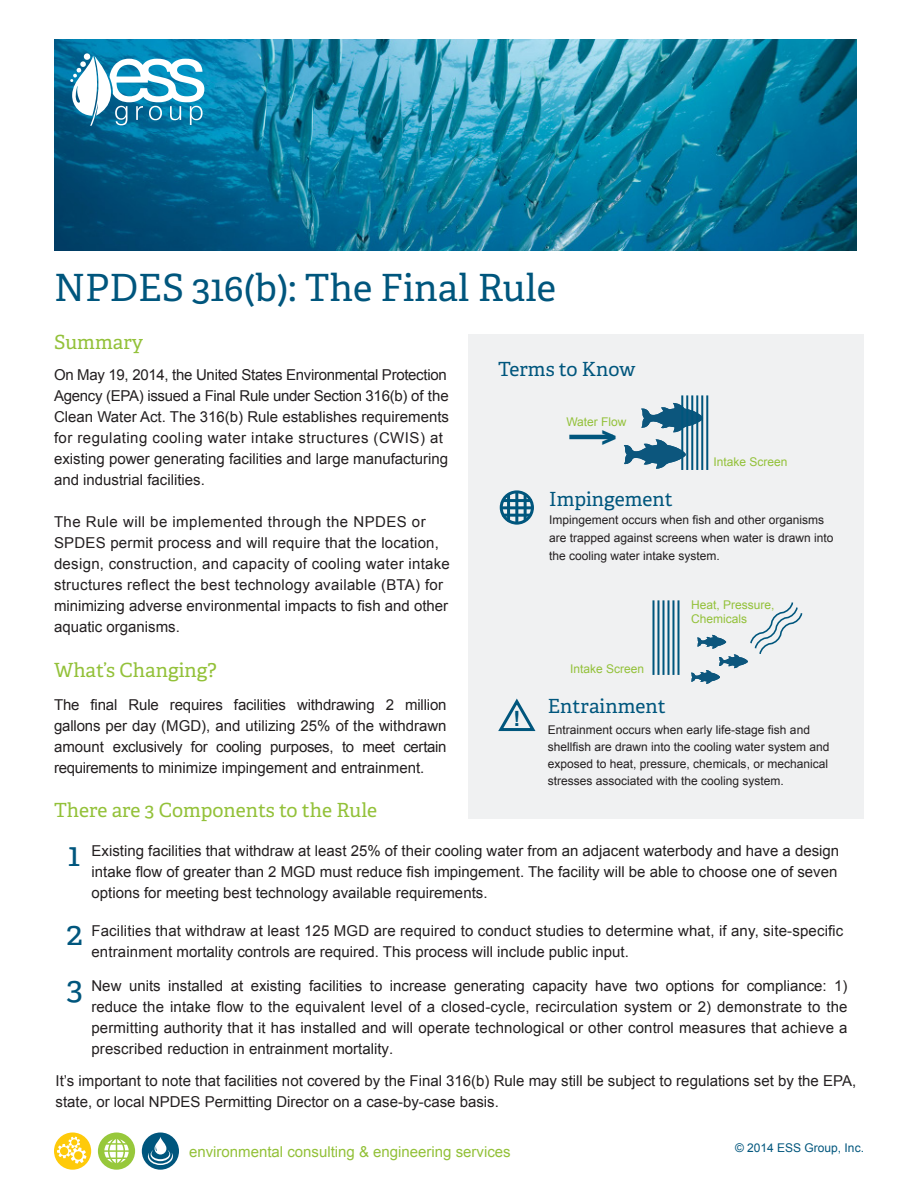
<style>
.page{position:relative;width:918px;height:1188px;background:#fff}
.page>*{position:absolute;margin:0;border:0;box-sizing:border-box;transform-origin:0 0}
.Heading1{font:37.5px "Adelle";color:#00567d}
.t1{font:33px "Adelle";color:#00567d}
.t2{font:700 27px "Arial";color:#00567d}
.t3{font:700 21px "Arial";color:#00567d}
.Heading_2{font:19.5px "Adelle";color:#93c139}
.Heading_2-2{font:19.5px "Adelle";color:#00567d}
.Heading1-2{font:19.5px "Adelle";color:#00567d}
.t4{font:15px/21px "Arial";color:#231f20}
.t5{font:15px/21px "Arial";letter-spacing:.02em;color:#231f20}
.t6{font:15px "Arial";color:#93c139}
.t7{font:12px/17.2px "Arial";color:#231f20}
.t8{font:12px/13.5px "Arial";color:#93c139}
.t9{font:12px "Arial";color:#00567d}
</style>
<div class="page">
<img style="left:54px;top:39px;width:803px;height:211px">
<svg style="left:98px;top:1133px;width:37px;height:37px"></svg>
<svg style="left:142px;top:1133px;width:37px;height:37px"></svg>
<svg style="left:54px;top:1133px;width:37px;height:37px"></svg>
<svg style="left:70px;top:53px;width:134px;height:73px"></svg>
<div style="left:468px;top:334px;width:396px;height:484px;background:#f0f1f2"></div>
<div style="left:500px;top:490px;width:34px;height:35px;border:3px solid #00567d;border-radius:50%"></div>
<hr style="left:524px;top:494px;width:3px;height:27px;background:#00567d">
<hr style="left:515px;top:492px;width:3px;height:32px;background:#00567d">
<hr style="left:507px;top:494px;width:3px;height:28px;background:#00567d">
<hr style="left:502px;top:499px;width:30px;height:3px;background:#00567d">
<hr style="left:500px;top:506px;width:33px;height:3px;background:#00567d">
<hr style="left:502px;top:514px;width:29px;height:3px;background:#00567d">
<svg style="left:498px;top:698px;width:38px;height:34px"></svg>
<svg style="left:641px;top:403px;width:60px;height:29px"></svg>
<svg style="left:624px;top:439px;width:62px;height:30px"></svg>
<hr style="left:569px;top:435px;width:44px;height:4px;background:#00567d">
<svg style="left:691px;top:602px;width:112px;height:82px"></svg>
<hr style="left:691px;top:395px;width:2px;height:75px;background:#00567d">
<hr style="left:686px;top:395px;width:2px;height:75px;background:#00567d">
<hr style="left:681px;top:395px;width:2px;height:75px;background:#00567d">
<hr style="left:706px;top:395px;width:2px;height:75px;background:#00567d">
<hr style="left:701px;top:395px;width:2px;height:75px;background:#00567d">
<hr style="left:696px;top:395px;width:2px;height:75px;background:#00567d">
<hr style="left:662px;top:600px;width:2px;height:75px;background:#00567d">
<hr style="left:657px;top:600px;width:2px;height:75px;background:#00567d">
<hr style="left:652px;top:600px;width:2px;height:75px;background:#00567d">
<hr style="left:677px;top:600px;width:2px;height:75px;background:#00567d">
<hr style="left:672px;top:600px;width:2px;height:75px;background:#00567d">
<hr style="left:667px;top:600px;width:2px;height:75px;background:#00567d">
<p class="Heading1" style="left:54px;top:260px;width:503px">NPDES 316(b): The Final Rule</p>
<p class="Heading_2" style="left:54px;top:327px;width:91px">Summary</p>
<p class="t4" style="left:54px;top:365px;width:397px">On May 19, 2014, the United States Environmental Protection Agency (EPA) issued a Final Rule under Section 316(b) of the Clean Water Act. The 316(b) Rule establishes requirements for regulating cooling water intake structures (CWIS) at existing power generating facilities and large manufacturing and industrial facilities.</p>
<p class="t5" style="left:54px;top:512px;width:397px">The Rule will be implemented through the NPDES or SPDES permit process and will require that the location, design, construction, and capacity of cooling water intake structures reflect the best technology available (BTA) for minimizing adverse environmental impacts to fish and other aquatic organisms.</p>
<p class="Heading_2" style="left:54px;top:655px;width:164px">What’s Changing?</p>
<p class="t4" style="left:54px;top:694px;width:394px;text-align:justify">The final Rule requires facilities withdrawing 2 million gallons per day (MGD), and utilizing 25% of the withdrawn amount exclusively for cooling purposes, to meet certain requirements to minimize impingement and entrainment.</p>
<p class="Heading_2" style="left:54px;top:796px;width:325px">There are 3 Components to the Rule</p>
<p class="Heading1-2" style="left:498px;top:355px;width:139px">Terms to Know</p>
<p class="t8" style="left:566px;top:415px;width:62px">Water Flow</p>
<p class="t2" style="left:601px;top:419px;width:17px">&gt;</p>
<p class="t8" style="left:713px;top:455px;width:76px">Intake Screen</p>
<p class="Heading_2-2" style="left:549px;top:485px;width:125px">Impingement</p>
<p class="t7" style="left:549px;top:511px;width:286px;line-height:18px">Impingement occurs when fish and other organisms are trapped against screens when water is drawn into the cooling water intake system.</p>
<p class="t3" style="left:513px;top:705px;width:8px">!</p>
<p class="t8" style="left:570px;top:662px;width:76px">Intake Screen</p>
<p class="t8" style="left:691px;top:598px;width:85px">Heat, Pressure,<br>Chemicals</p>
<p class="Heading_2-2" style="left:548px;top:692px;width:119px">Entrainment</p>
<p class="t7" style="left:548px;top:721px;width:283px">Entrainment occurs when early life-stage fish and shellfish are drawn into the cooling water system and exposed to heat, pressure, chemicals, or mechanical stresses associated with the cooling system.</p>
<p class="t4" style="left:92px;top:841px;width:749px">Existing facilities that withdraw at least 25% of their cooling water from an adjacent waterbody and have a design intake flow of greater than 2 MGD must reduce fish impingement. The facility will be able to choose one of seven options for meeting best technology available requirements.</p>
<p class="t4" style="left:92px;top:920px;width:753px">Facilities that withdraw at least 125 MGD are required to conduct studies to determine what, if any, site-specific entrainment mortality controls are required. This process will include public input.</p>
<p class="t4" style="left:92px;top:976px;width:758px;text-align:justify">New units installed at existing facilities to increase generating capacity have two options for compliance: 1) reduce the intake flow to the equivalent level of a closed-cycle, recirculation system or 2) demonstrate to the permitting authority that it has installed and will operate technological or other control measures that achieve a prescribed reduction in entrainment mortality.</p>
<p class="t4" style="left:56px;top:1070px;width:802px">It’s important to note that facilities not covered by the Final 316(b) Rule may still be subject to regulations set by the EPA, state, or local NPDES Permitting Director on a case-by-case basis.</p>
<p class="t1" style="left:68px;top:830px;width:14px">1</p>
<p class="t1" style="left:67px;top:910px;width:17px">2</p>
<p class="t1" style="left:67px;top:964px;width:18px">3</p>
<p class="t6" style="left:189px;top:1142px;width:323px">environmental consulting &amp; engineering services</p>
<p class="t9" style="left:735px;top:1140px;width:130px">© 2014 ESS Group, Inc.</p>
</div>
